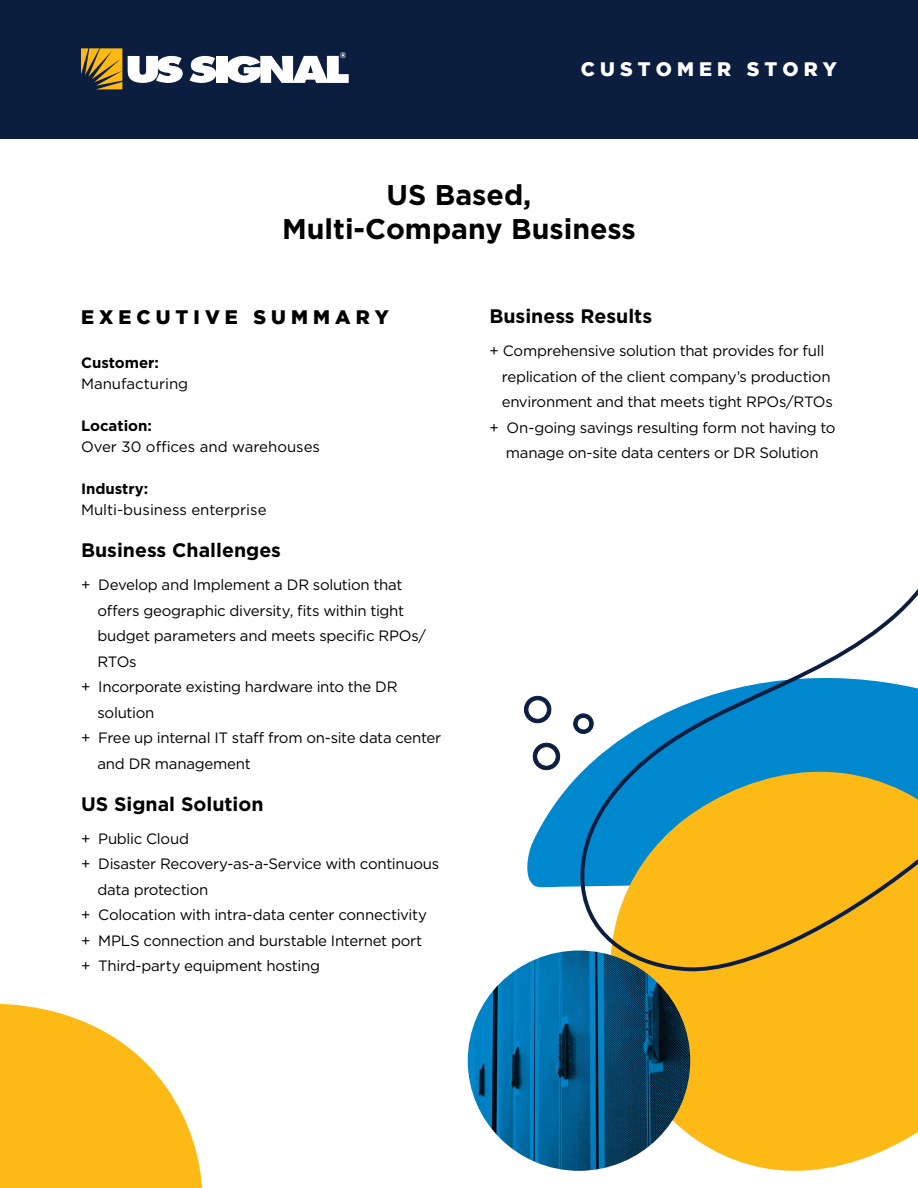
<style>
.page{position:relative;width:918px;height:1188px;background:#fff}
.page>*{position:absolute;margin:0;border:0;box-sizing:border-box;transform-origin:0 0}
.t1{font:700 28.5px "Gotham";color:#000}
.t2{font:700 19.5px "Gotham";color:#000}
.t3{font:900 19.5px "Gotham";letter-spacing:.26em;color:#000}
.t4{font:900 19.5px "Gotham";letter-spacing:.26em;color:#fff}
.t5{font:15px "Gotham";letter-spacing:-.02em;color:#000}
.t6{font:15px "Gotham";color:#000}
.t7{font:700 15px "Gotham";color:#000}
.t8{font:900 8.1px "Gotham";color:#fff}
</style>
<div class="page">
<svg style="left:0;top:1004px;width:202px;height:184px"></svg>
<div style="left:0;top:0;width:918px;height:138px;background:#0b1e40"></div>
<svg style="left:81px;top:48px;width:41px;height:41px"></svg>
<svg style="left:128px;top:56px;width:55px;height:27px"></svg>
<svg style="left:189px;top:56px;width:27px;height:27px"></svg>
<div style="left:216px;top:56px;width:11px;height:27px;background:#fff"></div>
<svg style="left:227px;top:55px;width:122px;height:28px"></svg>
<svg style="left:523px;top:695px;width:50px;height:193px"></svg>
<div style="left:690px;top:973px;width:228px;height:198px;background:#fdb916"></div>
<svg style="left:573px;top:589px;width:345px;height:384px"></svg>
<img style="left:468px;top:951px;width:222px;height:220px">
<svg style="left:533px;top:742px;width:27px;height:28px"></svg>
<svg style="left:573px;top:713px;width:21px;height:21px"></svg>
<svg style="left:524px;top:696px;width:28px;height:27px"></svg>
<p class="t8" style="left:340px;top:51px;width:8px">®</p>
<p class="t4" style="left:581px;top:58px;width:257px">CUSTOMER STORY</p>
<p class="t1" style="left:387px;top:176px;width:146px">US Based,</p>
<p class="t1" style="left:282px;top:210px;width:355px">Multi-Company Business</p>
<p class="t3" style="left:81px;top:305px;width:309px">EXECUTIVE SUMMARY</p>
<p class="t7" style="left:81px;top:353px;width:79px">Customer:</p>
<p class="t6" style="left:81px;top:374px;width:109px">Manufacturing</p>
<p class="t7" style="left:81px;top:416px;width:72px">Location:</p>
<p class="t6" style="left:81px;top:437px;width:241px">Over 30 offices and warehouses</p>
<p class="t7" style="left:81px;top:479px;width:69px">Industry:</p>
<p class="t6" style="left:81px;top:500px;width:187px">Multi-business enterprise</p>
<p class="t2" style="left:81px;top:537px;width:202px">Business Challenges</p>
<p class="t5" style="left:81px;top:575px;width:323px">+ Develop and Implement a DR solution that</p>
<p class="t5" style="left:98px;top:601px;width:308px">offers geographic diversity, fits within tight</p>
<p class="t5" style="left:98px;top:626px;width:330px">budget parameters and meets specific RPOs/</p>
<p class="t5" style="left:98px;top:652px;width:41px">RTOs</p>
<p class="t5" style="left:81px;top:677px;width:318px">+ Incorporate existing hardware into the DR</p>
<p class="t5" style="left:98px;top:703px;width:58px">solution</p>
<p class="t5" style="left:81px;top:728px;width:362px">+ Free up internal IT staff from on-site data center</p>
<p class="t5" style="left:98px;top:754px;width:155px">and DR management</p>
<p class="t2" style="left:81px;top:791px;width:184px">US Signal Solution</p>
<p class="t5" style="left:81px;top:829px;width:109px">+ Public Cloud</p>
<p class="t5" style="left:81px;top:854px;width:360px">+ Disaster Recovery-as-a-Service with continuous</p>
<p class="t5" style="left:98px;top:880px;width:113px">data protection</p>
<p class="t5" style="left:81px;top:905px;width:347px">+ Colocation with intra-data center connectivity</p>
<p class="t5" style="left:81px;top:931px;width:343px">+ MPLS connection and burstable Internet port</p>
<p class="t5" style="left:81px;top:956px;width:240px">+ Third-party equipment hosting</p>
<p class="t2" style="left:489px;top:304px;width:164px">Business Results</p>
<p class="t5" style="left:489px;top:342px;width:336px">+ Comprehensive solution that provides for full</p>
<p class="t5" style="left:502px;top:367px;width:330px">replication of the client company’s production</p>
<p class="t5" style="left:502px;top:393px;width:333px">environment and that meets tight RPOs/RTOs</p>
<p class="t5" style="left:489px;top:418px;width:348px">+ On-going savings resulting form not having to</p>
<p class="t5" style="left:506px;top:444px;width:314px">manage on-site data centers or DR Solution</p>
</div>
